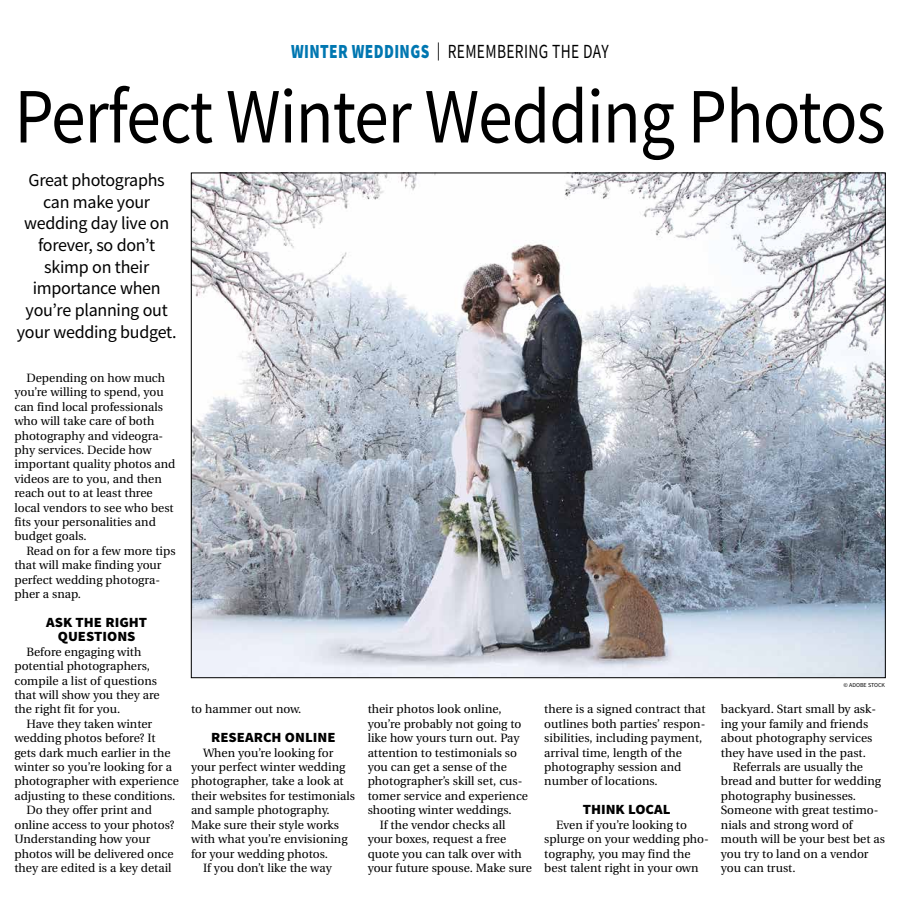
<style>
.page{position:relative;width:900px;height:908px;background:#fff}
.page>*{position:absolute;margin:0;border:0;box-sizing:border-box;transform-origin:0 0}
.t1{font:78.3px "Source Sans Pro";letter-spacing:-.015em;color:#000;scale:.89 1}
.t2{font:20px "Source Sans Pro";letter-spacing:.025em;color:#000;scale:.77 1}
.t3{font:18px/21.6px "Source Sans Pro";letter-spacing:-.015em;color:#000;text-align:center}
.t4{font:900 14px/14.4px "Source Sans Pro";color:#000;text-align:center;scale:1.05 1}
.t5{font:12px/14.4px "Utopia";color:#000}
.t6{font:6px "Source Sans Pro";color:#000}
.s1{font-weight:900;color:#0077b1}
.s2{font-size:18px}
</style>
<div class="page">
<img style="left:193px;top:175px;width:691px;height:500px">
<h2 class="t2" style="left:291px;top:39px;width:414px"><span class="s1">WINTER WEDDINGS</span> <span class="s2">|</span> REMEMBERING THE DAY</h2>
<h1 class="t1" style="left:14px;top:67px;width:980px">Perfect Winter Wedding Photos</h1>
<h3 class="t3" style="left:17px;top:169px;width:161px">Great photographs can make your wedding day live on forever, so don’t skimp on their importance when you’re planning out your wedding budget.</h3>
<p class="t5" style="left:14px;top:371px;width:163px;text-indent:12px">Depending on how much you’re willing to spend, you can find local professionals who will take care of both photography and videogra&shy;phy services. Decide how important quality photos and videos are to you, and then reach out to at least three local vendors to see who best fits your personalities and budget goals.</p>
<p class="t5" style="left:14px;top:543px;width:163px;text-indent:12px">Read on for a few more tips that will make finding your perfect wedding photogra&shy;pher a snap.</p>
<p class="t4" style="left:46px;top:614px;width:98px">ASK THE RIGHT<br>QUESTIONS</p>
<p class="t5" style="left:14px;top:644px;width:147px;text-indent:12px">Before engaging with potential photographers, compile a list of questions that will show you they are the right fit for you.</p>
<p class="t5" style="left:26px;top:716px;width:127px">Have they taken winter</p>
<p class="t5" style="left:14px;top:731px;width:143px">wedding photos before? It</p>
<p class="t5" style="left:14px;top:745px;width:158px">gets dark much earlier in the</p>
<p class="t5" style="left:14px;top:759px;width:159px">winter so you’re looking for a</p>
<p class="t5" style="left:14px;top:774px;width:166px">photographer with experience</p>
<p class="t5" style="left:14px;top:788px;width:163px">adjusting to these conditions.</p>
<p class="t5" style="left:26px;top:803px;width:127px">Do they offer print and</p>
<p class="t5" style="left:14px;top:817px;width:162px">online access to your photos?</p>
<p class="t5" style="left:14px;top:831px;width:137px">Understanding how your</p>
<p class="t5" style="left:14px;top:846px;width:161px">photos will be delivered once</p>
<p class="t5" style="left:14px;top:860px;width:159px">they are edited is a key detail</p>
<p class="t5" style="left:191px;top:702px;width:112px">to hammer out now.</p>
<p class="t4" style="left:211px;top:730px;width:120px">RESEARCH ONLINE</p>
<p class="t5" style="left:203px;top:745px;width:132px">When you’re looking for</p>
<p class="t5" style="left:191px;top:759px;width:156px">your perfect winter wedding</p>
<p class="t5" style="left:191px;top:774px;width:154px">photographer, take a look at</p>
<p class="t5" style="left:191px;top:788px;width:166px">their websites for testimonials</p>
<p class="t5" style="left:191px;top:803px;width:140px">and sample photography.</p>
<p class="t5" style="left:191px;top:817px;width:150px">Make sure their style works</p>
<p class="t5" style="left:191px;top:831px;width:158px">with what you’re envisioning</p>
<p class="t5" style="left:191px;top:846px;width:139px">for your wedding photos.</p>
<p class="t5" style="left:203px;top:860px;width:130px">If you don’t like the way</p>
<p class="t5" style="left:368px;top:702px;width:135px">their photos look online,</p>
<p class="t5" style="left:368px;top:716px;width:155px">you’re probably not going to</p>
<p class="t5" style="left:368px;top:731px;width:153px">like how yours turn out. Pay</p>
<p class="t5" style="left:368px;top:745px;width:151px">attention to testimonials so</p>
<p class="t5" style="left:368px;top:759px;width:141px">you can get a sense of the</p>
<p class="t5" style="left:368px;top:774px;width:156px">photographer’s skill set, cus-</p>
<p class="t5" style="left:368px;top:788px;width:162px">tomer service and experience</p>
<p class="t5" style="left:368px;top:803px;width:145px">shooting winter weddings.</p>
<p class="t5" style="left:380px;top:817px;width:127px">If the vendor checks all</p>
<p class="t5" style="left:368px;top:831px;width:140px">your boxes, request a free</p>
<p class="t5" style="left:368px;top:846px;width:156px">quote you can talk over with</p>
<p class="t5" style="left:368px;top:860px;width:166px">your future spouse. Make sure</p>
<p class="t5" style="left:544px;top:702px;width:163px">there is a signed contract that outlines both parties’ respon&shy;sibilities, including payment, arrival time, length of the photography session and number of locations.</p>
<p class="t4" style="left:583px;top:802px;width:85px">THINK LOCAL</p>
<p class="t5" style="left:544px;top:817px;width:166px;text-indent:12px">Even if you’re looking to splurge on your wedding pho&shy;tography, you may find the best talent right in your own</p>
<p class="t6" style="left:844px;top:681px;width:43px">© ADOBE STOCK</p>
<p class="t5" style="left:721px;top:702px;width:157px">backyard. Start small by ask-</p>
<p class="t5" style="left:721px;top:716px;width:149px">ing your family and friends</p>
<p class="t5" style="left:721px;top:731px;width:153px">about photography services</p>
<p class="t5" style="left:721px;top:745px;width:146px">they have used in the past.</p>
<p class="t5" style="left:733px;top:759px;width:132px">Referrals are usually the</p>
<p class="t5" style="left:721px;top:774px;width:162px">bread and butter for wedding</p>
<p class="t5" style="left:721px;top:788px;width:137px">photography businesses.</p>
<p class="t5" style="left:721px;top:803px;width:159px">Someone with great testimo-</p>
<p class="t5" style="left:721px;top:817px;width:133px">nials and strong word of</p>
<p class="t5" style="left:721px;top:831px;width:166px">mouth will be your best bet as</p>
<p class="t5" style="left:721px;top:846px;width:149px">you try to land on a vendor</p>
<p class="t5" style="left:721px;top:860px;width:76px">you can trust.</p>
</div>
